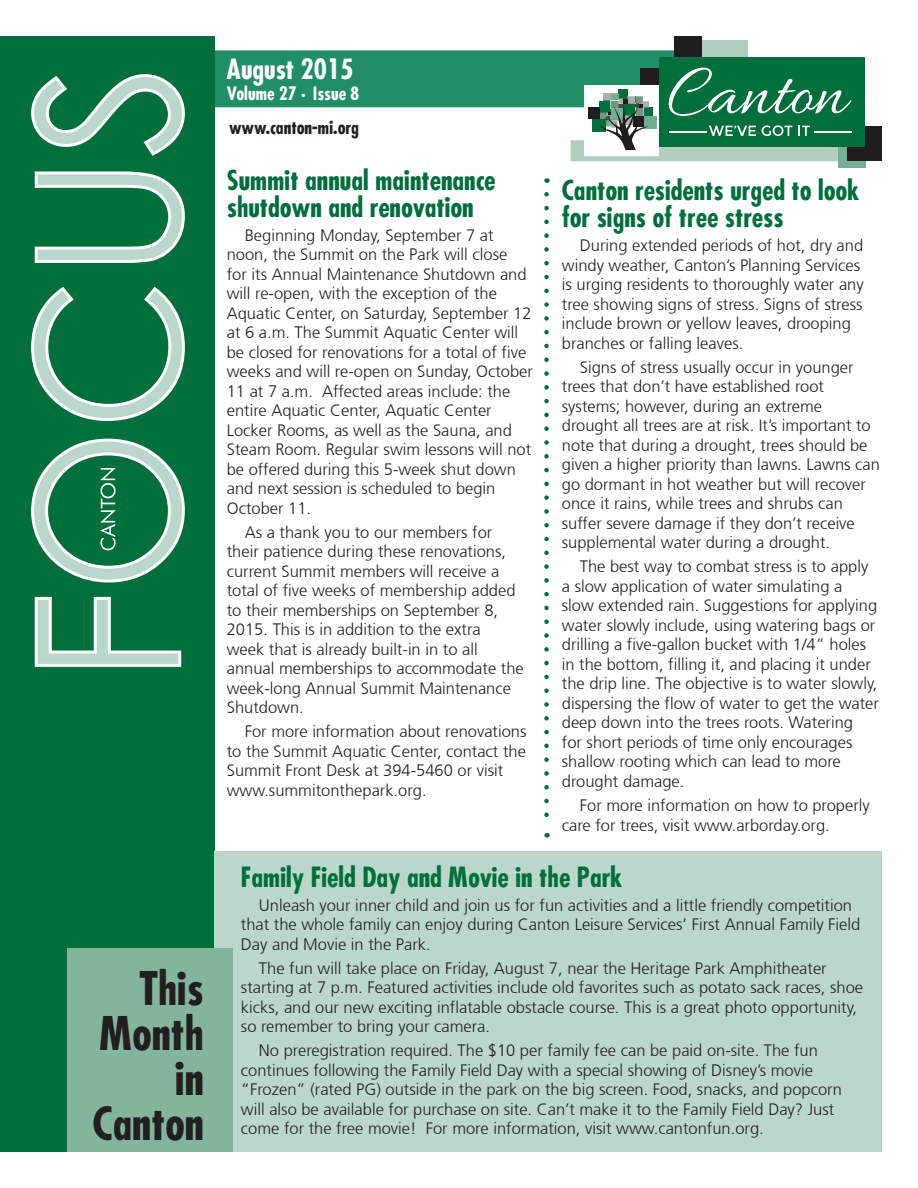
<style>
.page{position:relative;width:918px;height:1188px;background:#fff}
.page>*{position:absolute;margin:0;border:0;box-sizing:border-box;transform-origin:0 0}
.t1{font:700 condensed 45px/45px "Futura";color:#231f20;text-align:right}
.t2{font:700 condensed 27px/27px "Futura";color:#006f3c}
.t3{font:700 condensed 27px "Futura";color:#fff}
.t4{font:700 condensed 18px/34.2px "Futura";color:#231f20}
.t5{font:300 16.5px/19.5px "Frutiger";color:#231f20}
.s1{color:#fff}
</style>
<div class="page">
<div style="left:697px;top:41px;width:51px;height:27px;background:#b0cfbf"></div>
<div style="left:838px;top:140px;width:27px;height:28px;background:#75ae92"></div>
<div style="left:847px;top:127px;width:35px;height:34px;background:#201d1e"></div>
<div style="left:659px;top:57px;width:206px;height:90px;background:#006f3c"></div>
<div style="left:674px;top:36px;width:27px;height:21px;background:#201d1e"></div>
<svg style="left:215px;top:50px;width:637px;height:111px"></svg>
<div style="left:0;top:36px;width:214px;height:1116px;background:#006f3c"></div>
<svg style="left:31px;top:74px;width:154px;height:593px"></svg>
<div style="left:214px;top:851px;width:668px;height:301px;background:#bbd7c9"></div>
<svg style="left:100px;top:468px;width:16px;height:82px"></svg>
<div style="left:68px;top:949px;width:165px;height:203px;background:#83b59c"></div>
<svg style="left:544px;top:194px;width:5px;height:643px"></svg>
<p class="t1" style="left:93px;top:965px;width:113px">This<br>Month in<br>Canton</p>
<p class="t3" style="left:227px;top:52px;width:128px">August 2015</p>
<p class="t4" style="left:227px;top:76px;width:134px"><span class="s1">Volume 27 • Issue 8 </span>www.canton-mi.org</p>
<p class="t2" style="left:227px;top:166px;width:270px">Summit annual maintenance shutdown and renovation</p>
<p class="t5" style="left:227px;top:225px;width:308px;text-indent:18px">Beginning Monday, September 7 at noon, the Summit on the Park will close<br>for its Annual Maintenance Shutdown and will re-open, with the exception of the Aquatic Center, on Saturday, September 12 at 6 a.m. The Summit Aquatic Center will be closed for renovations for a total of five weeks and will re-open on Sunday, October 11 at 7 a.m. Affected areas include: the entire Aquatic Center, Aquatic Center Locker Rooms, as well as the Sauna, and Steam Room. Regular swim lessons will not be offered during this 5-week shut down and next session is scheduled to begin October 11.</p>
<p class="t5" style="left:227px;top:522px;width:299px;text-indent:18px">As a thank you to our members for their patience during these renovations, current Summit members will receive a total of five weeks of membership added to their memberships on September 8, 2015. This is in addition to the extra<br>week that is already built-in in to all annual memberships to accommodate the week-long Annual Summit Maintenance Shutdown.</p>
<p class="t5" style="left:227px;top:722px;width:301px;text-indent:18px">For more information about renovations to the Summit Aquatic Center, contact the Summit Front Desk at 394-5460 or visit www.summitonthepark.org.</p>
<p class="t2" style="left:562px;top:177px;width:299px">Canton residents urged to look for signs of tree stress</p>
<p class="t5" style="left:562px;top:236px;width:303px;text-indent:18px">During extended periods of hot, dry and windy weather, Canton’s Planning Services is urging residents to thoroughly water any tree showing signs of stress. Signs of stress include brown or yellow leaves, drooping branches or falling leaves.</p>
<p class="t5" style="left:562px;top:357px;width:320px;text-indent:18px">Signs of stress usually occur in younger trees that don’t have established root systems; however, during an extreme drought all trees are at risk. It’s important to note that during a drought, trees should be given a higher priority than lawns. Lawns can go dormant in hot weather but will recover once it rains, while trees and shrubs can suffer severe damage if they don’t receive supplemental water during a drought.</p>
<p class="t5" style="left:562px;top:557px;width:319px;text-indent:18px">The best way to combat stress is to apply a slow application of water simulating a<br>slow extended rain. Suggestions for applying water slowly include, using watering bags or drilling a five-gallon bucket with 1/4” holes in the bottom, filling it, and placing it under the drip line. The objective is to water slowly, dispersing the flow of water to get the water deep down into the trees roots. Watering<br>for short periods of time only encourages shallow rooting which can lead to more drought damage.</p>
<p class="t5" style="left:562px;top:796px;width:310px;text-indent:18px">For more information on how to properly care for trees, visit www.arborday.org.</p>
<p class="t2" style="left:241px;top:863px;width:383px">Family Field Day and Movie in the Park</p>
<p class="t5" style="left:241px;top:895px;width:621px;text-indent:18px">Unleash your inner child and join us for fun activities and a little friendly competition that the whole family can enjoy during Canton Leisure Services’ First Annual Family Field<br>Day and Movie in the Park.</p>
<p class="t5" style="left:241px;top:958px;width:624px;text-indent:18px">The fun will take place on Friday, August 7, near the Heritage Park Amphitheater starting at 7 p.m. Featured activities include old favorites such as potato sack races, shoe kicks, and our new exciting inflatable obstacle course. This is a great photo opportunity, so remember to bring your camera.</p>
<p class="t5" style="left:241px;top:1041px;width:603px;text-indent:18px">No preregistration required. The $10 per family fee can be paid on-site. The fun continues following the Family Field Day with a special showing of Disney’s movie “Frozen” (rated PG) outside in the park on the big screen. Food, snacks, and popcorn will also be available for purchase on site. Can’t make it to the Family Field Day? Just come for the free movie! For more information, visit www.cantonfun.org.</p>
</div>
